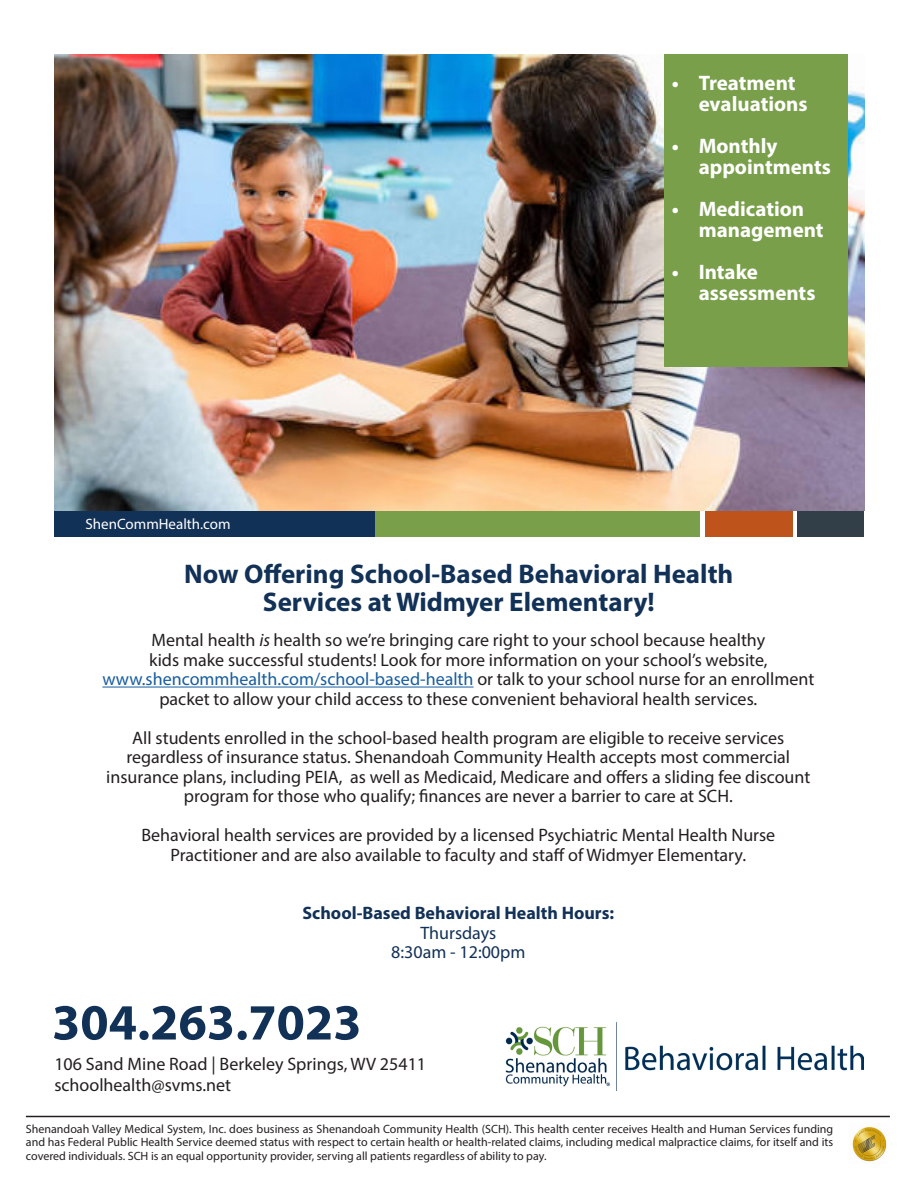
<style>
.page{position:relative;width:918px;height:1188px;background:#fff}
.page>*{position:absolute;margin:0;border:0;box-sizing:border-box;transform-origin:0 0}
.t1{font:700 27px/28.5px "Myriad Pro";color:#123157;text-align:center}
.t2{font:700 21px/21px "Myriad Pro";color:#fff}
.t3{font:18px/19.5px "Myriad Pro";color:#231f20;text-align:center}
.t4{font:700 18px "Myriad Pro";color:#123157}
.t5{font:18px "Myriad Pro";color:#123157}
.t6{font:15px "Myriad Pro";color:#fff}
.Top_Right_Address{font:12px/13.5px "Myriad Pro";color:#231f20;text-align:justify}
.s1{font-style:italic}
.s2{color:#175d9e}
</style>
<div class="page">
<div style="left:54px;top:510px;width:324px;height:27px;background:#123157"></div>
<div style="left:375px;top:510px;width:325px;height:27px;background:#799f4b"></div>
<div style="left:705px;top:510px;width:88px;height:27px;background:#be531c"></div>
<div style="left:798px;top:510px;width:66px;height:27px;background:#333f48"></div>
<img style="left:54px;top:54px;width:810px;height:456px">
<hr style="left:102px;top:687px;width:372px;height:1px;background:#175d9e">
<div style="left:664px;top:54px;width:184px;height:312px;background:#799f4b"></div>
<img style="left:852px;top:1127px;width:35px;height:35px">
<hr style="left:26px;top:1116px;width:864px;height:1px;background:#231f20">
<svg style="left:54px;top:1006px;width:305px;height:34px"></svg>
<img style="left:505px;top:1023px;width:359px;height:67px">
<p class="t6" style="left:86px;top:514px;width:147px">ShenCommHealth.com</p>
<p class="t2" style="left:699px;top:72px;width:110px;text-indent:-27px">• Treatment evaluations</p>
<p class="t2" style="left:699px;top:135px;width:134px;text-indent:-27px">• Monthly appointments</p>
<p class="t2" style="left:699px;top:198px;width:126px;text-indent:-27px">• Medication management</p>
<p class="t2" style="left:699px;top:261px;width:118px;text-indent:-27px">• Intake assessments</p>
<p class="t1" style="left:184px;top:559px;width:551px">Now Offering School-Based Behavioral Health<br>Services at Widmyer Elementary!</p>
<p class="t3" style="left:151px;top:630px;width:615px">Mental health <span class="s1">is</span> health so we’re bringing care right to your school because healthy</p>
<p class="t3" style="left:149px;top:650px;width:620px">kids make successful students! Look for more information on your school’s website,</p>
<p class="t3" style="left:102px;top:669px;width:713px"><span class="s2">www.shencommhealth.com/school-based-health</span> or talk to your school nurse for an enrollment packet to allow your child access to these convenient behavioral health services.</p>
<p class="t3" style="left:132px;top:728px;width:654px">All students enrolled in the school-based health program are eligible to receive services</p>
<p class="t3" style="left:127px;top:747px;width:665px">regardless of insurance status. Shenandoah Community Health accepts most commercial</p>
<p class="t3" style="left:106px;top:767px;width:706px">insurance plans, including PEIA, as well as Medicaid, Medicare and offers a sliding fee discount program for those who qualify; finances are never a barrier to care at SCH.</p>
<p class="t3" style="left:141px;top:825px;width:635px">Behavioral health services are provided by a licensed Psychiatric Mental Health Nurse</p>
<p class="t3" style="left:171px;top:845px;width:577px">Practitioner and are also available to faculty and staff of Widmyer Elementary.</p>
<p class="t4" style="left:302px;top:901px;width:313px">School-Based Behavioral Health Hours:</p>
<p class="t5" style="left:420px;top:922px;width:77px">Thursdays</p>
<p class="t5" style="left:391px;top:941px;width:136px">8:30am - 12:00pm</p>
<p class="t3" style="left:54px;top:1053px;width:373px">106 Sand Mine Road | Berkeley Springs, WV 25411</p>
<p class="t3" style="left:54px;top:1075px;width:178px">schoolhealth@svms.net</p>
<p class="Top_Right_Address" style="left:26px;top:1122px;width:809px">Shenandoah Valley Medical System, Inc. does business as Shenandoah Community Health (SCH). This health center receives Health and Human Services funding and has Federal Public Health Service deemed status with respect to certain health or health-related claims, including medical malpractice claims, for itself and its covered individuals. SCH is an equal opportunity provider, serving all patients regardless of ability to pay.</p>
</div>
